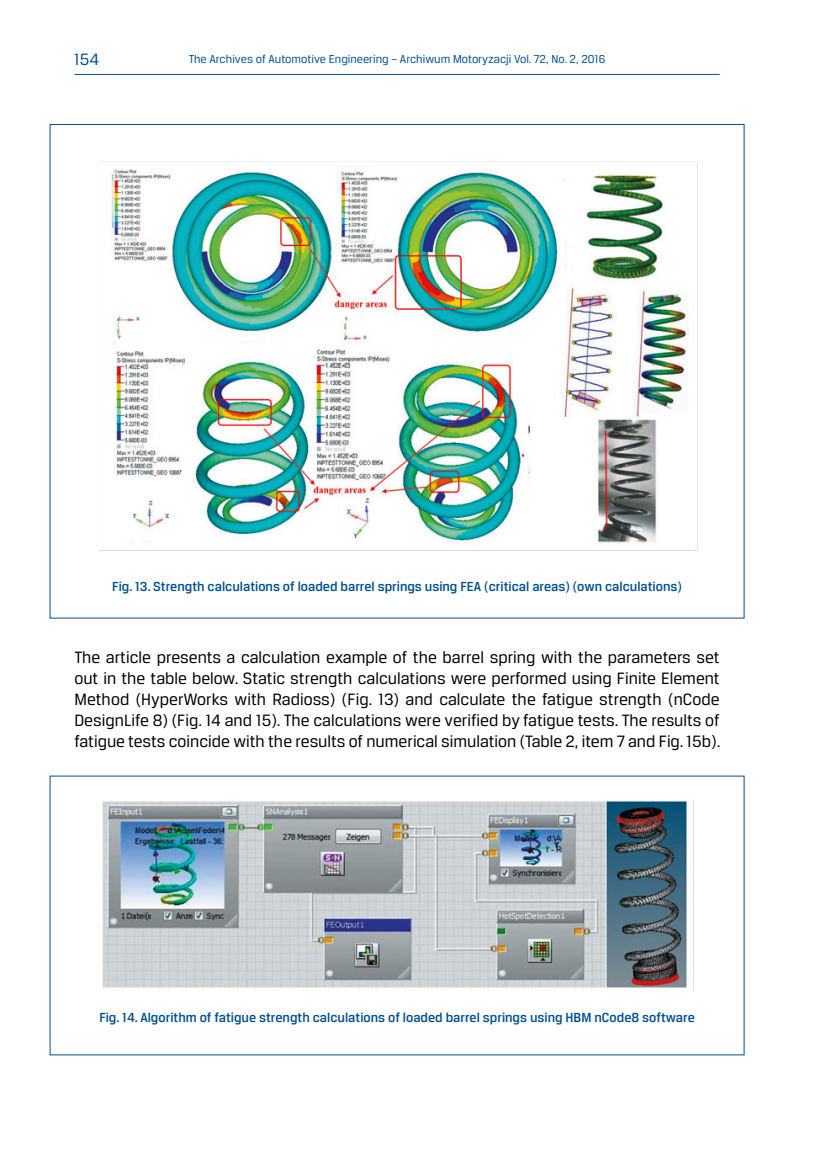
<style>
.page{position:relative;width:819px;height:1161px;background:#fff}
.page>*{position:absolute;margin:0;border:0;box-sizing:border-box;transform-origin:0 0}
.podstawowy_ang{font:17.5px/21px "Breuer Text";color:#000;text-align:justify}
.t1{font:17.5px "Breuer Text";color:#005091}
.podpisy_ilustracji_a{font:500 14px "Breuer Text";color:#005091}
.t2{font:12.25px "Breuer Text";color:#005091}
</style>
<div class="page">
<hr style="left:74px;top:74px;width:645px;height:1px;background:#005091">
<img style="left:98px;top:161px;width:600px;height:390px">
<img style="left:102px;top:801px;width:592px;height:189px">
<p class="t1" style="left:74px;top:50px;width:27px">154</p>
<p class="t2" style="left:189px;top:52px;width:418px">The Archives of Automotive Engineering – Archiwum Motoryzacji Vol. 72, No. 2, 2016</p>
<p class="podpisy_ilustracji_a" style="left:112px;top:579px;width:571px">Fig. 13. Strength calculations of loaded barrel springs using FEA (critical areas) (own calculations)</p>
<p class="podstawowy_ang" style="left:74px;top:646px;width:647px">The article presents a calculation example of the barrel spring with the parameters set out in the table below. Static strength calculations were performed using Finite Element Method (HyperWorks with Radioss) (Fig. 13) and calculate the fatigue strength (nCode DesignLife 8) (Fig. 14 and 15). The calculations were verified by fatigue tests. The results of fatigue tests coincide with the results of numerical simulation (Table 2, item 7 and Fig. 15b).</p>
<p class="podpisy_ilustracji_a" style="left:99px;top:1010px;width:597px">Fig. 14. Algorithm of fatigue strength calculations of loaded barrel springs using HBM nCode8 software</p>
</div>
